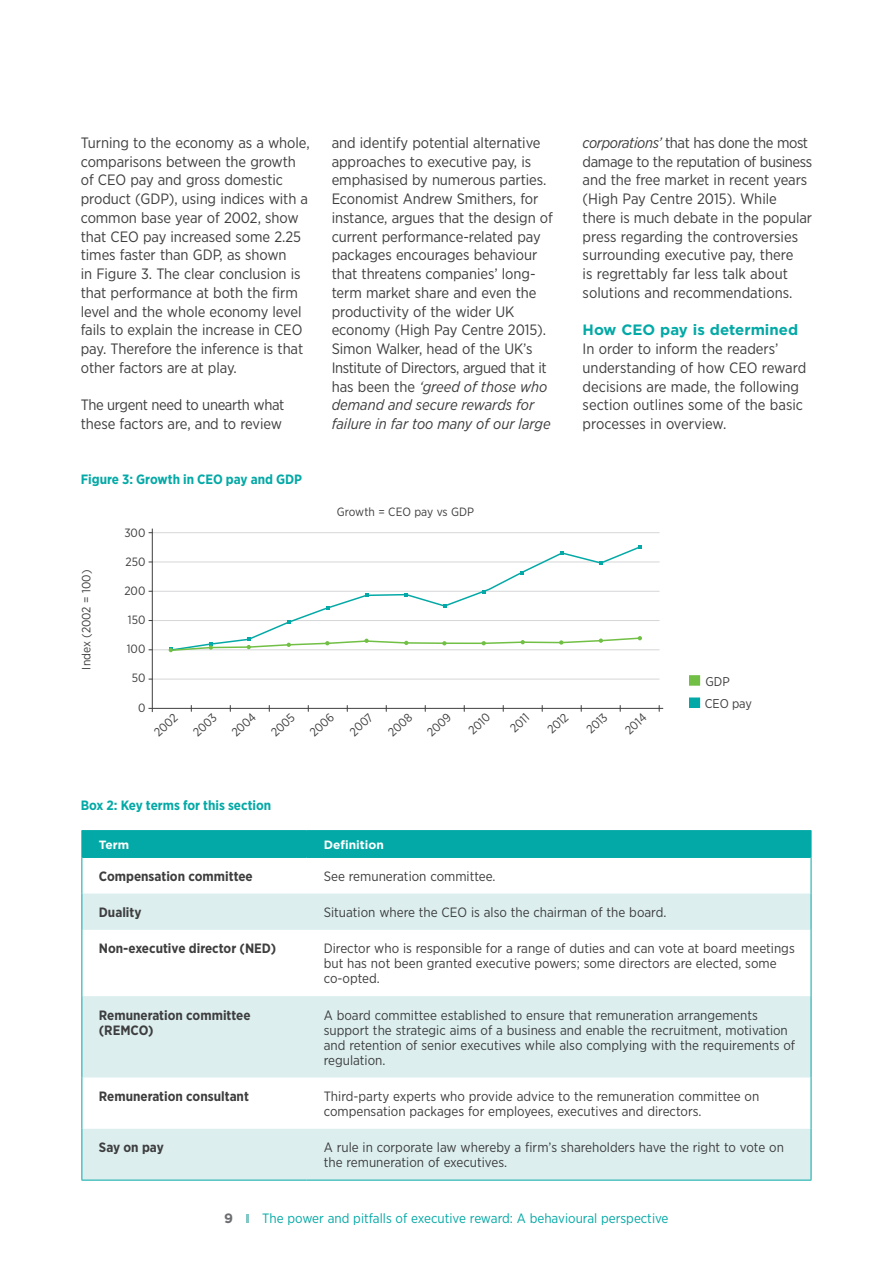
<style>
.page{position:relative;width:893px;height:1263px;background:#fff}
.page>*{position:absolute;margin:0;border:0;box-sizing:border-box;transform-origin:0 0}
.B_body{font:15px/18.8px "Gotham Narrow";letter-spacing:-.005em;color:#3e3e3f}
.B_body-2{font:15px/18.8px "Gotham Narrow";letter-spacing:-.025em;color:#3e3e3f}
.H3_subhead{font:700 15px "Gotham";color:#03a9a6}
.B_bullets{font:13.5px/15px "Gotham Narrow";color:#3e3e3f}
.B_bullets-2{font:700 13.5px/15px "Gotham Narrow";color:#3e3e3f}
.t1{font:13.5px "Gotham Narrow";color:#03a9a6}
.figure_titles{font:700 13.5px "Gotham Narrow";color:#03a9a6}
.t2{font:700 13.5px "Gotham";color:#6c6d70}
.Table_head{font:12.75px "Gotham Narrow";letter-spacing:-.005em;color:#3e3e3f}
.HEAD{font:12px "Gotham Narrow";color:#3e3e3f}
.Table_text{font:700 12px "Gotham";color:#fff}
.s1{font-style:italic}
</style>
<div class="page">
<svg style="left:246px;top:1214px;width:3px;height:9px"></svg>
<svg style="left:82px;top:893px;width:729px;height:287px;fill:#dceeee"></svg>
<hr style="left:82px;top:856px;width:225px;height:2px;background:#03a9a6">
<hr style="left:307px;top:856px;width:504px;height:2px;background:#03a9a6">
<hr style="left:81px;top:830px;width:226px;height:1px;background:#03a9a6">
<hr style="left:307px;top:830px;width:504px;height:1px;background:#03a9a6">
<div style="left:81px;top:831px;width:731px;height:26px;background:#03a9a6"></div>
<hr style="left:81px;top:857px;width:1px;height:36px;background:#03a9a6">
<hr style="left:811px;top:857px;width:1px;height:36px;background:#03a9a6">
<hr style="left:81px;top:893px;width:1px;height:37px;background:#03a9a6">
<hr style="left:811px;top:893px;width:1px;height:37px;background:#03a9a6">
<hr style="left:81px;top:930px;width:1px;height:66px;background:#03a9a6">
<hr style="left:811px;top:930px;width:1px;height:66px;background:#03a9a6">
<hr style="left:81px;top:996px;width:1px;height:81px;background:#03a9a6">
<hr style="left:811px;top:996px;width:1px;height:81px;background:#03a9a6">
<hr style="left:81px;top:1077px;width:1px;height:52px;background:#03a9a6">
<hr style="left:811px;top:1077px;width:1px;height:52px;background:#03a9a6">
<hr style="left:81px;top:1129px;width:1px;height:51px;background:#03a9a6">
<hr style="left:811px;top:1129px;width:1px;height:51px;background:#03a9a6">
<hr style="left:81px;top:1180px;width:226px;height:1px;background:#03a9a6">
<hr style="left:307px;top:1180px;width:504px;height:1px;background:#03a9a6">
<hr style="left:152px;top:532px;width:508px;height:1px;background:#d5d6d8">
<hr style="left:152px;top:620px;width:508px;height:1px;background:#d5d6d8">
<hr style="left:152px;top:562px;width:508px;height:1px;background:#d5d6d8">
<hr style="left:152px;top:591px;width:508px;height:1px;background:#d5d6d8">
<hr style="left:152px;top:649px;width:508px;height:1px;background:#d5d6d8">
<hr style="left:152px;top:679px;width:508px;height:1px;background:#d5d6d8">
<hr style="left:148px;top:708px;width:515px;height:1px;background:#3e3e3f">
<hr style="left:152px;top:529px;width:1px;height:183px;background:#3e3e3f">
<svg style="left:169px;top:547px;width:473px;height:89px"></svg>
<div style="left:689px;top:675px;width:11px;height:11px;background:#71bf44"></div>
<div style="left:689px;top:697px;width:11px;height:11px;background:#03a9a6"></div>
<svg style="left:287px;top:620px;width:4px;height:4px"></svg>
<svg style="left:169px;top:636px;width:473px;height:16px"></svg>
<svg style="left:365px;top:593px;width:4px;height:4px"></svg>
<svg style="left:404px;top:593px;width:4px;height:3px"></svg>
<svg style="left:482px;top:590px;width:4px;height:3px"></svg>
<svg style="left:443px;top:604px;width:4px;height:4px"></svg>
<svg style="left:520px;top:571px;width:4px;height:4px"></svg>
<svg style="left:560px;top:551px;width:4px;height:4px"></svg>
<svg style="left:638px;top:545px;width:4px;height:4px"></svg>
<p class="B_body" style="left:81px;top:133px;width:230px">Turning to the economy as a whole, comparisons between the growth of CEO pay and gross domestic product (GDP), using indices with a common base year of 2002, show that CEO pay increased some 2.25 times faster than GDP, as shown<br>in Figure 3. The clear conclusion is that performance at both the firm level and the whole economy level fails to explain the increase in CEO pay. Therefore the inference is that other factors are at play.</p>
<p class="B_body-2" style="left:81px;top:395px;width:205px">The urgent need to unearth what these factors are, and to review</p>
<p class="figure_titles" style="left:81px;top:470px;width:223px">Figure 3: Growth in CEO pay and GDP</p>
<p class="HEAD" style="left:124px;top:525px;width:23px">300</p>
<p class="B_body" style="left:332px;top:133px;width:223px">and identify potential alternative approaches to executive pay, is emphasised by numerous parties.<br>Economist Andrew Smithers, for instance, argues that the design of current performance-related pay packages encourages behaviour that threatens companies’ long&shy;term market share and even the productivity of the wider UK economy (High Pay Centre 2015).<br>Simon Walker, head of the UK’s<br>Institute of Directors, argued that it has been the <span class="s1">‘greed of those who demand and secure rewards for failure in far too many of our large</span></p>
<p class="B_body" style="left:583px;top:133px;width:231px"><span class="s1">corporations’</span> that has done the most damage to the reputation of business and the free market in recent years (High Pay Centre 2015). While there is much debate in the popular press regarding the controversies surrounding executive pay, there<br>is regrettably far less talk about solutions and recommendations.</p>
<p class="H3_subhead" style="left:583px;top:320px;width:217px">How CEO pay is determined</p>
<p class="B_body" style="left:583px;top:339px;width:225px">In order to inform the readers’ understanding of how CEO reward decisions are made, the following section outlines some of the basic processes in overview.</p>
<p class="HEAD" style="left:337px;top:504px;width:139px">Growth = CEO pay vs GDP</p>
<p class="HEAD" style="left:79px;top:669px;width:101px;rotate:-90deg">Index (2002 = 100)</p>
<p class="HEAD" style="left:125px;top:554px;width:21px">250</p>
<p class="HEAD" style="left:124px;top:583px;width:22px">200</p>
<p class="HEAD" style="left:128px;top:612px;width:19px">150</p>
<p class="HEAD" style="left:127px;top:641px;width:20px">100</p>
<p class="HEAD" style="left:132px;top:670px;width:15px">50</p>
<p class="HEAD" style="left:138px;top:700px;width:9px">0</p>
<p class="HEAD" style="left:151px;top:728px;width:29px;rotate:-43deg">2002</p>
<p class="HEAD" style="left:190px;top:728px;width:29px;rotate:-43deg">2003</p>
<p class="HEAD" style="left:228px;top:729px;width:29px;rotate:-43deg">2004</p>
<p class="HEAD" style="left:268px;top:728px;width:29px;rotate:-43deg">2005</p>
<p class="HEAD" style="left:307px;top:729px;width:29px;rotate:-43deg">2006</p>
<p class="HEAD" style="left:346px;top:728px;width:28px;rotate:-43deg">2007</p>
<p class="HEAD" style="left:385px;top:729px;width:29px;rotate:-43deg">2008</p>
<p class="HEAD" style="left:424px;top:729px;width:29px;rotate:-43deg">2009</p>
<p class="HEAD" style="left:465px;top:727px;width:26px;rotate:-43deg">2010</p>
<p class="HEAD" style="left:507px;top:724px;width:23px;rotate:-43deg">2011</p>
<p class="HEAD" style="left:544px;top:726px;width:25px;rotate:-43deg">2012</p>
<p class="HEAD" style="left:583px;top:726px;width:25px;rotate:-43deg">2013</p>
<p class="HEAD" style="left:622px;top:726px;width:26px;rotate:-43deg">2014</p>
<p class="Table_head" style="left:705px;top:673px;width:26px">GDP</p>
<p class="Table_head" style="left:705px;top:696px;width:49px">CEO pay</p>
<p class="figure_titles" style="left:81px;top:796px;width:192px">Box 2: Key terms for this section</p>
<p class="Table_text" style="left:99px;top:836px;width:32px">Term</p>
<p class="Table_text" style="left:324px;top:836px;width:62px">Definition</p>
<p class="B_bullets-2" style="left:99px;top:868px;width:155px">Compensation committee</p>
<p class="B_bullets" style="left:324px;top:868px;width:173px">See remuneration committee.</p>
<p class="B_bullets-2" style="left:99px;top:905px;width:44px">Duality</p>
<p class="B_bullets" style="left:324px;top:904px;width:344px">Situation where the CEO is also the chairman of the board.</p>
<p class="B_bullets-2" style="left:99px;top:941px;width:179px">Non-executive director (NED)</p>
<p class="B_bullets" style="left:324px;top:941px;width:472px">Director who is responsible for a range of duties and can vote at board meetings but has not been granted executive powers; some directors are elected, some co-opted.</p>
<p class="B_bullets-2" style="left:99px;top:1007px;width:153px">Remuneration committee (REMCO)</p>
<p class="B_bullets" style="left:324px;top:1007px;width:473px">A board committee established to ensure that remuneration arrangements support the strategic aims of a business and enable the recruitment, motivation and retention of senior executives while also complying with the requirements of regulation.</p>
<p class="B_bullets-2" style="left:99px;top:1089px;width:152px">Remuneration consultant</p>
<p class="B_bullets" style="left:324px;top:1088px;width:437px">Third-party experts who provide advice to the remuneration committee on compensation packages for employees, executives and directors.</p>
<p class="B_bullets-2" style="left:99px;top:1140px;width:66px">Say on pay</p>
<p class="B_bullets" style="left:324px;top:1140px;width:462px">A rule in corporate law whereby a firm’s shareholders have the right to vote on the remuneration of executives.</p>
<p class="t2" style="left:224px;top:1209px;width:10px">9</p>
<p class="t1" style="left:262px;top:1209px;width:408px">The power and pitfalls of executive reward: A behavioural perspective</p>
</div>
